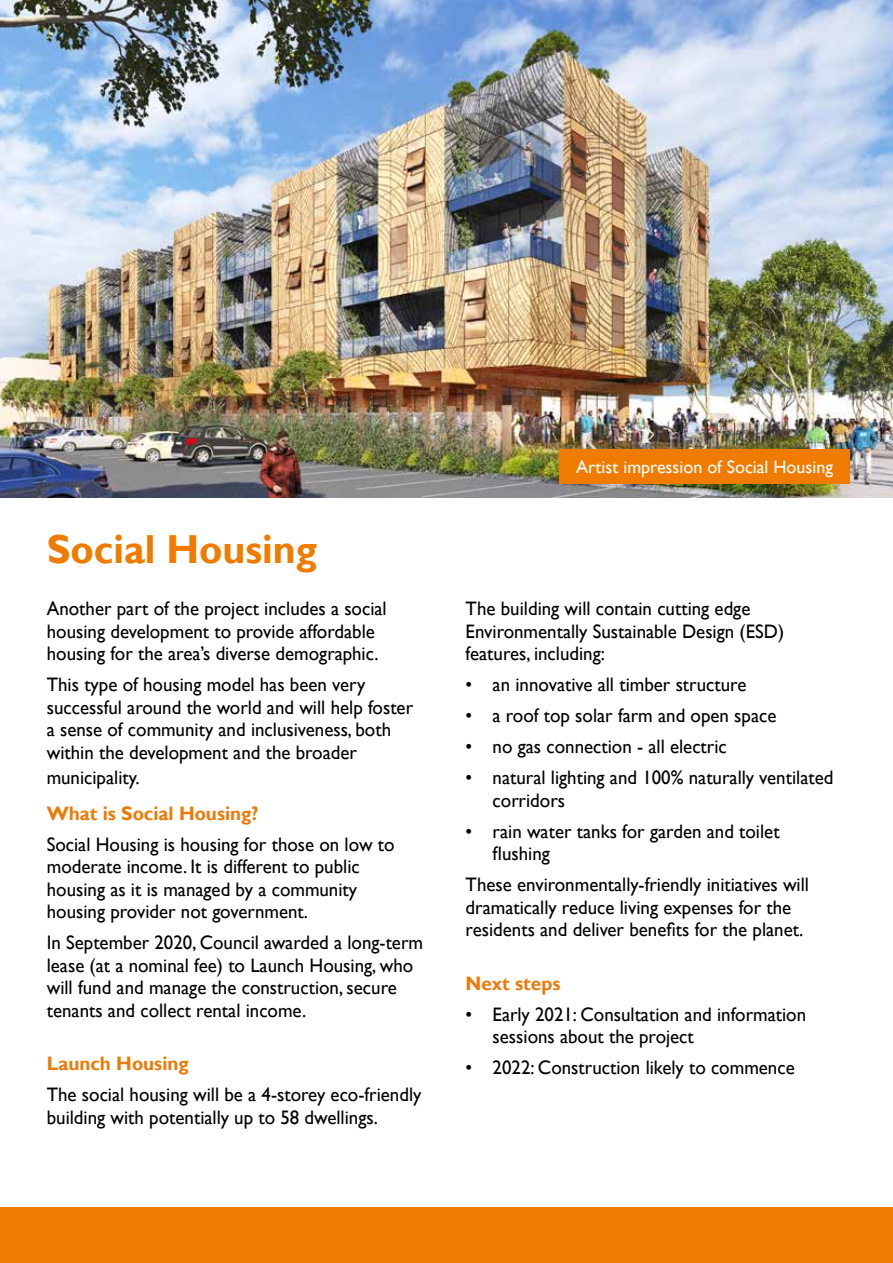
<style>
.page{position:relative;width:893px;height:1263px;background:#fff}
.page>*{position:absolute;margin:0;border:0;box-sizing:border-box;transform-origin:0 0}
.t1{font:700 40.5px "Gill Sans";color:#ef7c00}
.t2{font:19.5px/22.5px "Gill Sans";color:#000}
.t3{font:700 19.5px "Gill Sans";color:#ec7a08}
.t4{font:18px "Gill Sans";color:#fff}
</style>
<div class="page">
<img style="left:0;top:0;width:893px;height:497px">
<div style="left:560px;top:449px;width:290px;height:35px;background:#ef7c00"></div>
<div style="left:0;top:1208px;width:893px;height:55px;background:#ef7c00"></div>
<h1 class="t1" style="left:47px;top:525px;width:272px">Social Housing</h1>
<p class="t2" style="left:47px;top:597px;width:341px">Another part of the project includes a social housing development to provide affordable housing for the area’s diverse demographic.</p>
<p class="t2" style="left:47px;top:673px;width:368px">This type of housing model has been very successful around the world and will help foster a sense of community and inclusiveness, both within the development and the broader</p>
<p class="t2" style="left:47px;top:766px;width:94px">municipality.</p>
<p class="t3" style="left:47px;top:801px;width:213px">What is Social Housing?</p>
<p class="t2" style="left:47px;top:833px;width:349px">Social Housing is housing for those on low to moderate income. It is different to public housing as it is managed by a community housing provider not government.</p>
<p class="t2" style="left:47px;top:931px;width:378px">In September 2020, Council awarded a long-term lease (at a nominal fee) to Launch Housing, who will fund and manage the construction, secure tenants and collect rental income.</p>
<p class="t3" style="left:47px;top:1052px;width:143px">Launch Housing</p>
<p class="t2" style="left:47px;top:1084px;width:376px">The social housing will be a 4-storey eco-friendly building with potentially up to 58 dwellings.</p>
<p class="t4" style="left:576px;top:456px;width:259px">Artist impression of Social Housing</p>
<p class="t2" style="left:466px;top:597px;width:320px">The building will contain cutting edge<br>Environmentally Sustainable Design (ESD) features, including:</p>
<p class="t2" style="left:466px;top:673px;width:282px">• an innovative all timber structure</p>
<p class="t2" style="left:466px;top:704px;width:312px">• a roof top solar farm and open space</p>
<p class="t2" style="left:466px;top:735px;width:263px">• no gas connection - all electric</p>
<p class="t2" style="left:493px;top:767px;width:342px;text-indent:-27px">• natural lighting and 100% naturally ventilated corridors</p>
<p class="t2" style="left:493px;top:820px;width:288px;text-indent:-27px">• rain water tanks for garden and toilet flushing</p>
<p class="t2" style="left:466px;top:874px;width:345px">These environmentally-friendly initiatives will dramatically reduce living expenses for the residents and deliver benefits for the planet.</p>
<p class="t3" style="left:466px;top:971px;width:96px">Next steps</p>
<p class="t2" style="left:493px;top:1003px;width:315px;text-indent:-27px">• Early 2021: Consultation and information sessions about the project</p>
<p class="t2" style="left:466px;top:1057px;width:331px">• 2022: Construction likely to commence</p>
</div>
